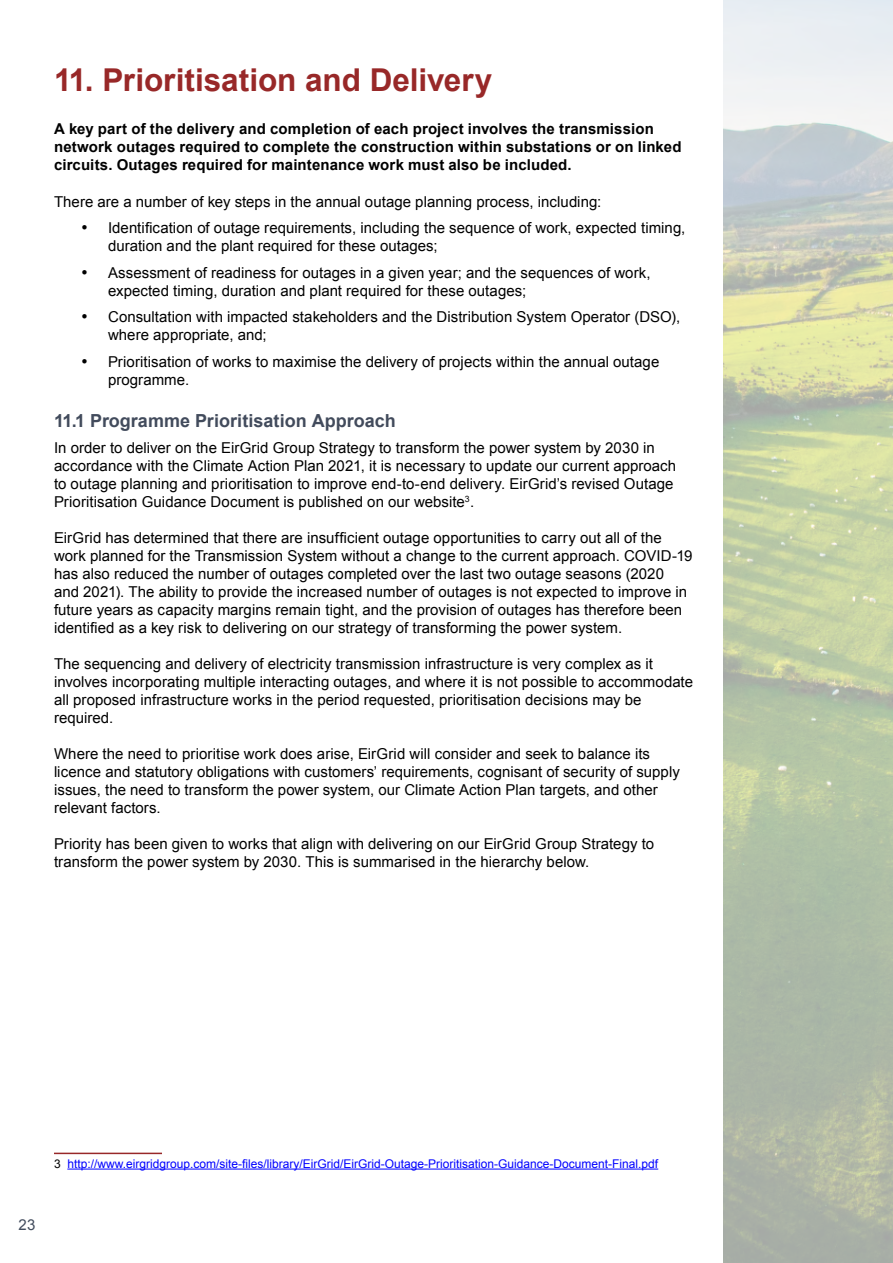
<style>
.page{position:relative;width:893px;height:1263px;background:#fff}
.page>*{position:absolute;margin:0;border:0;box-sizing:border-box;transform-origin:0 0}
.Heading_1{font:700 31.5px "Arial";letter-spacing:-.005em;color:#982828}
.Heading_2{font:700 18px "Arial";color:#424b5c}
.Default{font:15px/18px "Arial";letter-spacing:.005em;color:#000}
.t1{font:700 15px/18px "Arial";letter-spacing:.01em;color:#000}
.t2{font:15px "Arial";color:#424c5d}
.t3{font:12px "Arial";color:#00f}
.s1{color:#000}
</style>
<div class="page">
<hr style="left:54px;top:1152px;width:108px;height:2px;background:#982829">
<hr style="left:67px;top:1168px;width:591px;height:1px;background:#00f">
<p class="Heading_1" style="left:54px;top:59px;width:440px">11. Prioritisation and Delivery</p>
<p class="t1" style="left:54px;top:121px;width:629px">A key part of the delivery and completion of each project involves the transmission network outages required to complete the construction within substations or on linked circuits. Outages required for maintenance work must also be included.</p>
<p class="Default" style="left:54px;top:192px;width:549px">There are a number of key steps in the annual outage planning process, including:</p>
<p class="Default" style="left:108px;top:219px;width:579px;text-indent:-27px">• Identification of outage requirements, including the sequence of work, expected timing, duration and the plant required for these outages;</p>
<p class="Default" style="left:108px;top:263px;width:544px;text-indent:-27px">• Assessment of readiness for outages in a given year; and the sequences of work, expected timing, duration and plant required for these outages;</p>
<p class="Default" style="left:108px;top:308px;width:574px;text-indent:-27px">• Consultation with impacted stakeholders and the Distribution System Operator (DSO), where appropriate, and;</p>
<p class="Default" style="left:108px;top:352px;width:553px;text-indent:-27px">• Prioritisation of works to maximise the delivery of projects within the annual outage programme.</p>
<p class="Heading_2" style="left:54px;top:408px;width:343px">11.1 Programme Prioritisation Approach</p>
<p class="Default" style="left:54px;top:439px;width:624px">In order to deliver on the EirGrid Group Strategy to transform the power system by 2030 in accordance with the Climate Action Plan 2021, it is necessary to update our current approach to outage planning and prioritisation to improve end-to-end delivery. EirGrid’s revised Outage Prioritisation Guidance Document is published on our website<sup>3</sup>.</p>
<p class="Default" style="left:54px;top:529px;width:640px">EirGrid has determined that there are insufficient outage opportunities to carry out all of the work planned for the Transmission System without a change to the current approach. COVID-19 has also reduced the number of outages completed over the last two outage seasons (2020 and 2021). The ability to provide the increased number of outages is not expected to improve in future years as capacity margins remain tight, and the provision of outages has therefore been identified as a key risk to delivering on our strategy of transforming the power system.</p>
<p class="Default" style="left:54px;top:655px;width:641px">The sequencing and delivery of electricity transmission infrastructure is very complex as it involves incorporating multiple interacting outages, and where it is not possible to accommodate all proposed infrastructure works in the period requested, prioritisation decisions may be required.</p>
<p class="Default" style="left:54px;top:745px;width:627px">Where the need to prioritise work does arise, EirGrid will consider and seek to balance its licence and statutory obligations with customers’ requirements, cognisant of security of supply issues, the need to transform the power system, our Climate Action Plan targets, and other relevant factors.</p>
<p class="Default" style="left:54px;top:835px;width:602px">Priority has been given to works that align with delivering on our EirGrid Group Strategy to transform the power system by 2030. This is summarised in the hierarchy below.</p>
<p class="t2" style="left:19px;top:1215px;width:18px">23</p>
<p class="t3" style="left:54px;top:1156px;width:606px"><span class="s1">3</span> http://www.eirgridgroup.com/site-files/library/EirGrid/EirGrid-Outage-Prioritisation-Guidance-Document-Final.pdf</p>
</div>
